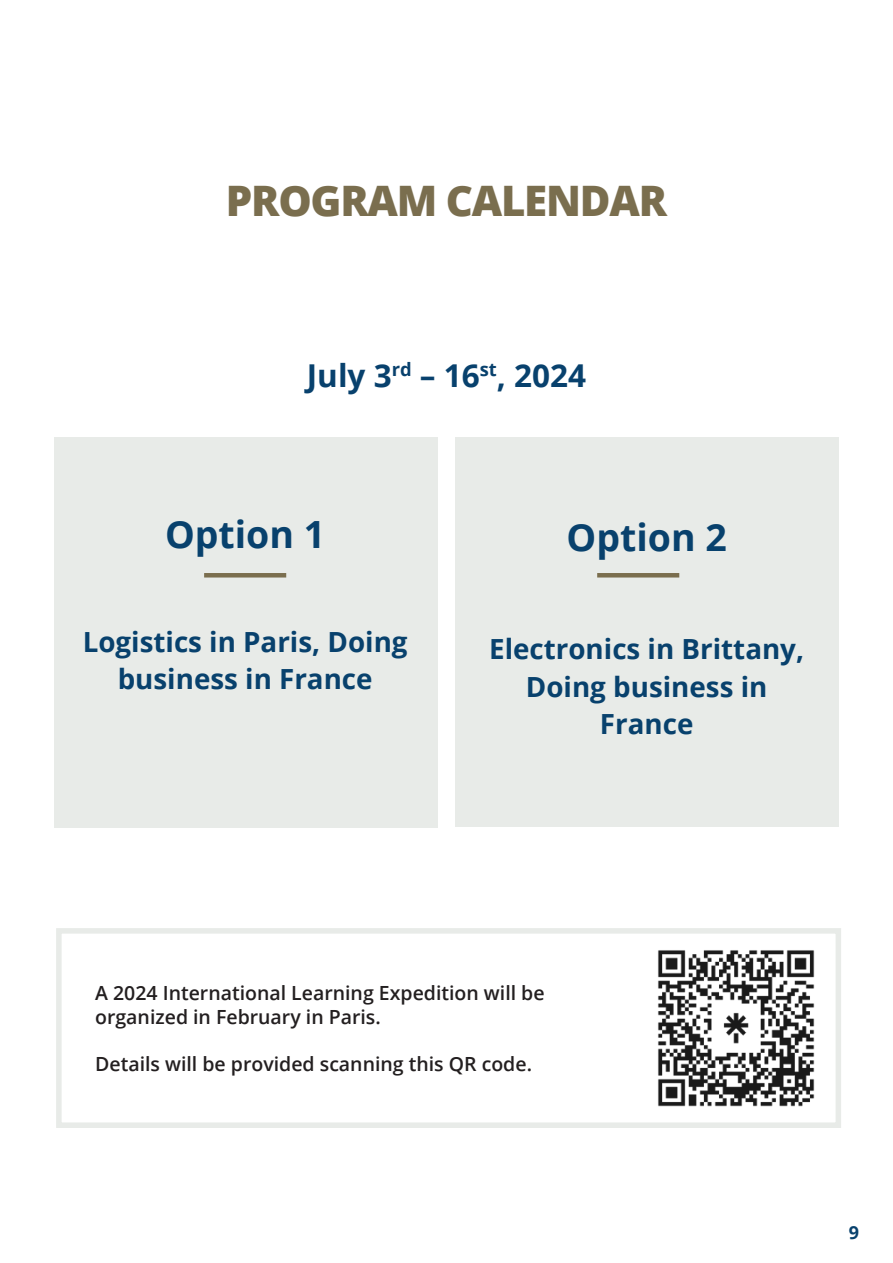
<style>
.page{position:relative;width:893px;height:1263px;background:#fff}
.page>*{position:absolute;margin:0;border:0;box-sizing:border-box;transform-origin:0 0}
.t1{font:800 42px "Open Sans";letter-spacing:-.03em;color:#7a6e4e}
.t2{font:700 37.5px "Open Sans";color:#08416d}
.t3{font:700 31.5px "Open Sans";color:#08416d}
.t4{font:700 27.75px/37.5px "Open Sans";color:#08416d;text-align:center}
.t5{font:600 19.5px/23.4px "Open Sans";color:#231f20}
.t6{font:700 18px "Open Sans";color:#08416d}
</style>
<div class="page">
<div style="left:54px;top:437px;width:383px;height:390px;background:#e8ebe8"></div>
<div style="left:455px;top:437px;width:384px;height:390px;background:#e8ebe8"></div>
<hr style="left:204px;top:573px;width:82px;height:4px;background:#7a6e4e">
<hr style="left:597px;top:573px;width:82px;height:4px;background:#7a6e4e">
<div style="left:56px;top:928px;width:785px;height:200px;border:6px solid #e8ebe8"></div>
<img style="left:658px;top:950px;width:157px;height:157px">
<h1 class="t1" style="left:226px;top:184px;width:443px">PROGRAM CALENDAR</h1>
<h3 class="t3" style="left:307px;top:363px;width:281px">July 3<sup>rd</sup> – 16<sup>st</sup>, 2024</h3>
<h2 class="t2" style="left:165px;top:519px;width:162px">Option 1</h2>
<h3 class="t4" style="left:83px;top:626px;width:326px">Logistics in Paris, Doing business in France</h3>
<h2 class="t2" style="left:566px;top:523px;width:162px">Option 2</h2>
<h3 class="t4" style="left:489px;top:633px;width:316px">Electronics in Brittany,<br>Doing business in<br>France</h3>
<p class="t5" style="left:95px;top:983px;width:451px">A 2024 International Learning Expedition will be organized in February in Paris.</p>
<p class="t5" style="left:95px;top:1054px;width:438px">Details will be provided scanning this QR code.</p>
<p class="t6" style="left:849px;top:1225px;width:12px">9</p>
</div>
